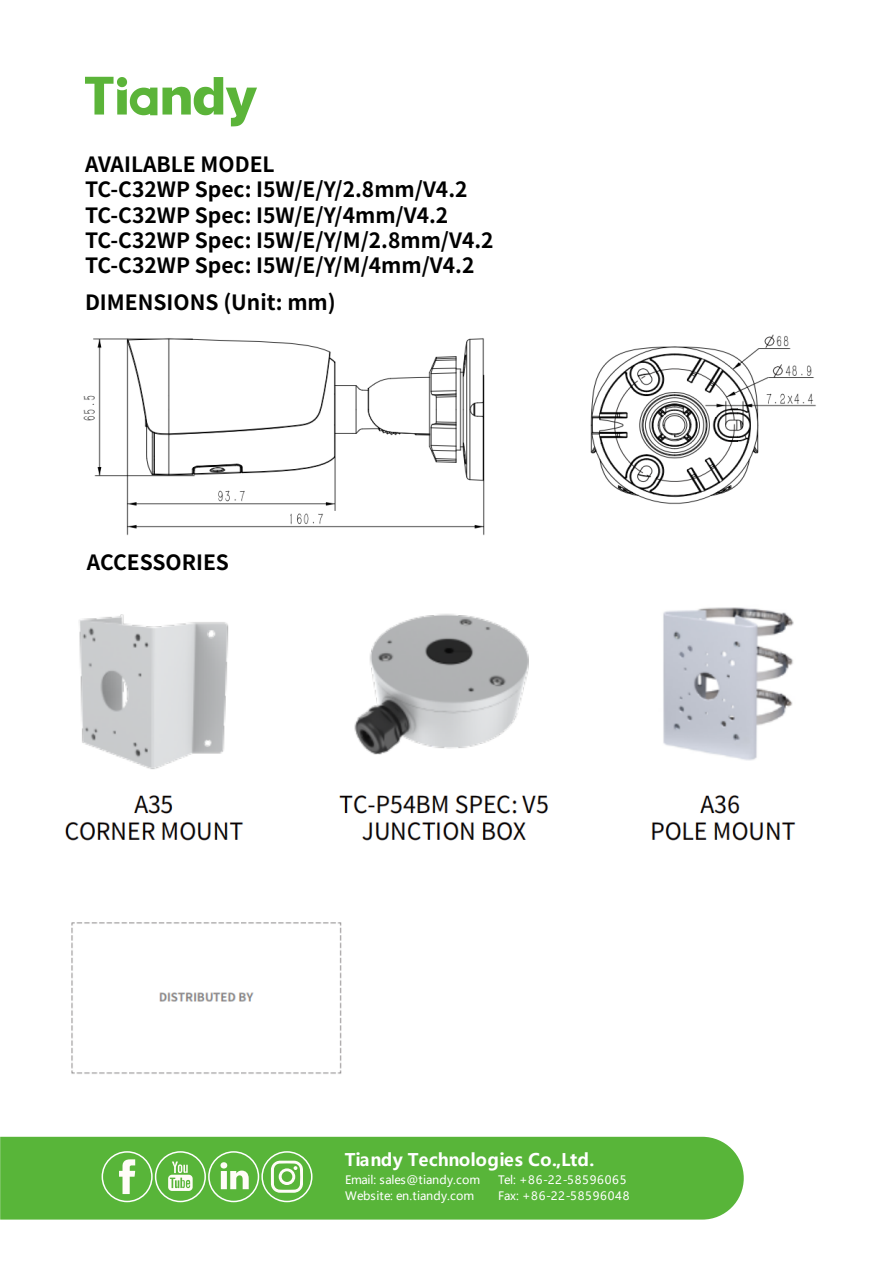
<style>
.page{position:relative;width:893px;height:1263px;background:#fff}
.page>*{position:absolute;margin:0;border:0;box-sizing:border-box;transform-origin:0 0}
.t1{font:700 21px/25.2px "Source Han Sans CN";color:#000}
.t2{font:700 17.25px "Microsoft Ya Hei";letter-spacing:.005em;color:#fff}
.t3{font:11.55px/15.8px "Microsoft Ya Hei";letter-spacing:.015em;color:#fff}
.t4{font:11.55px/16px "Microsoft Ya Hei";letter-spacing:.065em;color:#fff}
</style>
<div class="page">
<svg style="left:85px;top:77px;width:172px;height:49px"></svg>
<div style="left:0;top:1137px;width:744px;height:82px;background:#58b539"></div>
<div style="left:102px;top:1151px;width:51px;height:51px;border:2px solid #fff;border-radius:50%"></div>
<svg style="left:119px;top:1159px;width:16px;height:35px"></svg>
<div style="left:155px;top:1151px;width:51px;height:51px;border:2px solid #fff;border-radius:50%"></div>
<svg style="left:168px;top:1161px;width:25px;height:30px"></svg>
<div style="left:208px;top:1151px;width:51px;height:51px;border:2px solid #fff;border-radius:50%"></div>
<svg style="left:220px;top:1162px;width:29px;height:27px"></svg>
<div style="left:261px;top:1151px;width:51px;height:51px;border:2px solid #fff;border-radius:50%"></div>
<svg style="left:271px;top:1161px;width:32px;height:32px"></svg>
<img style="left:71px;top:922px;width:271px;height:152px">
<img style="left:83px;top:334px;width:733px;height:202px">
<img style="left:65px;top:607px;width:731px;height:234px">
<p class="t1" style="left:85px;top:152px;width:410px">AVAILABLE MODEL<br>TC-C32WP Spec: I5W/E/Y/2.8mm/V4.2<br>TC-C32WP Spec: I5W/E/Y/4mm/V4.2<br>TC-C32WP Spec: I5W/E/Y/M/2.8mm/V4.2<br>TC-C32WP Spec: I5W/E/Y/M/4mm/V4.2</p>
<p class="t1" style="left:85px;top:290px;width:252px">DIMENSIONS (Unit: mm)</p>
<p class="t1" style="left:87px;top:550px;width:144px">ACCESSORIES</p>
<p class="t2" style="left:345px;top:1148px;width:251px">Tiandy Technologies Co.,Ltd.</p>
<p class="t3" style="left:345px;top:1172px;width:137px">Email: sales@tiandy.com<br>Website: en.tiandy.com</p>
<p class="t4" style="left:498px;top:1171px;width:133px">Tel: +86-22-58596065<br>Fax: +86-22-58596048</p>
</div>
